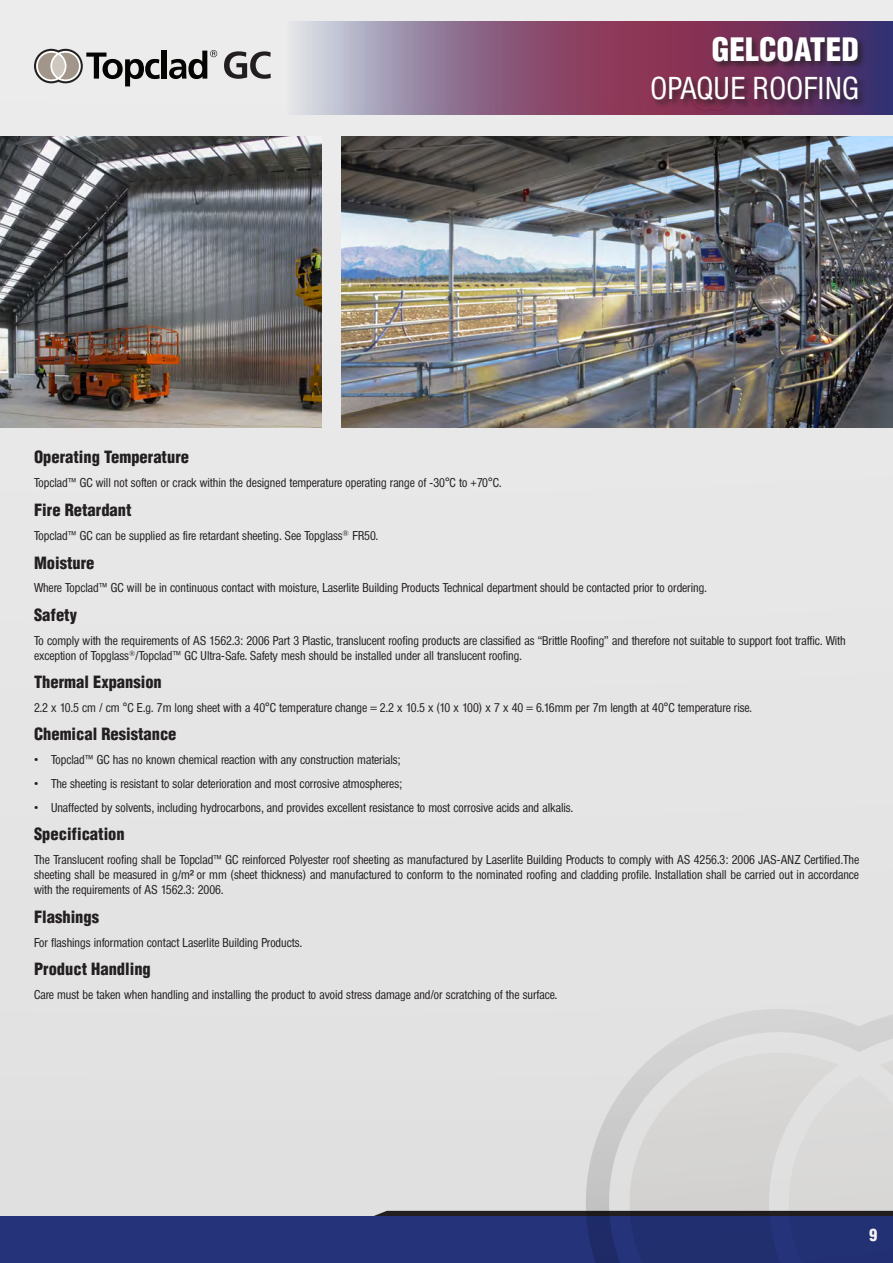
<style>
.page{position:relative;width:893px;height:1263px;background:#e5e5e5}
.page>*{position:absolute;margin:0;border:0;box-sizing:border-box;transform-origin:0 0}
.t1{font:300 31.5px/37.8px "Helvetica Con BQ";letter-spacing:.02em;color:#fff;text-align:right}
.t2{font:900 condensed 16.5px "Helvetica";color:#231f20}
.t3{font:900 condensed 16.5px "Helvetica";color:#fff}
.t4{font:300 12.75px/15.3px "Helvetica Con BQ";color:#231f20}
.s1{font-family:"Helvetica";font-weight:900;font-stretch:condensed}
</style>
<div class="page">
<div style="left:0;top:1217px;width:893px;height:46px;background:#24337a"></div>
<svg style="left:729px;top:21px;width:164px;height:94px;background:#4d3067"></svg>
<svg style="left:305px;top:21px;width:424px;height:94px;background:#986f8b"></svg>
<svg style="left:689px;top:1009px;width:204px;height:23px;fill:#d5d5d5"></svg>
<svg style="left:657px;top:1032px;width:236px;height:21px"></svg>
<svg style="left:364px;top:1053px;width:529px;height:210px"></svg>
<div style="left:162px;top:51px;width:5px;height:28px;background:#040503"></div>
<svg style="left:169px;top:50px;width:48px;height:29px"></svg>
<svg style="left:34px;top:49px;width:126px;height:37px"></svg>
<svg style="left:224px;top:51px;width:47px;height:28px"></svg>
<div style="left:651px;top:36px;width:215px;height:72px;background:#231f20;opacity:.75"></div>
<img style="left:0;top:136px;width:322px;height:291px">
<img style="left:341px;top:136px;width:552px;height:291px">
<p class="t1" style="left:651px;top:33px;width:210px"><span class="s1">GELCOATED<br></span>OPAQUE ROOFING</p>
<p class="t2" style="left:34px;top:447px;width:157px">Operating Temperature</p>
<p class="t4" style="left:34px;top:476px;width:469px">Topclad™ GC will not soften or crack within the designed temperature operating range of -30°C to +70°C.</p>
<p class="t2" style="left:34px;top:499px;width:99px">Fire Retardant</p>
<p class="t4" style="left:34px;top:529px;width:346px">Topclad™ GC can be supplied as fire retardant sheeting. See Topglass<sup>®</sup> FR50.</p>
<p class="t2" style="left:34px;top:552px;width:62px">Moisture</p>
<p class="t4" style="left:34px;top:581px;width:674px">Where Topclad™ GC will be in continuous contact with moisture, Laserlite Building Products Technical department should be contacted prior to ordering.</p>
<p class="t2" style="left:34px;top:604px;width:45px">Safety</p>
<p class="t4" style="left:34px;top:633px;width:813px">To comply with the requirements of AS 1562.3: 2006 Part 3 Plastic, translucent roofing products are classified as “Brittle Roofing” and therefore not suitable to support foot traffic. With exception of Topglass<sup>®</sup>/Topclad™ GC Ultra-Safe. Safety mesh should be installed under all translucent roofing.</p>
<p class="t2" style="left:34px;top:672px;width:129px">Thermal Expansion</p>
<p class="t4" style="left:34px;top:700px;width:719px">2.2 x 10.5 cm / cm °C E.g. 7m long sheet with a 40°C temperature change = 2.2 x 10.5 x (10 x 100) x 7 x 40 = 6.16mm per 7m length at 40°C temperature rise.</p>
<p class="t2" style="left:34px;top:724px;width:144px">Chemical Resistance</p>
<p class="t4" style="left:34px;top:752px;width:368px">• Topclad™ GC has no known chemical reaction with any construction materials;</p>
<p class="t4" style="left:34px;top:776px;width:370px">• The sheeting is resistant to solar deterioration and most corrosive atmospheres;</p>
<p class="t4" style="left:34px;top:800px;width:541px">• Unaffected by solvents, including hydrocarbons, and provides excellent resistance to most corrosive acids and alkalis.</p>
<p class="t2" style="left:34px;top:823px;width:92px">Specification</p>
<p class="t4" style="left:34px;top:852px;width:826px;text-align:justify">The Translucent roofing shall be Topclad™ GC reinforced Polyester roof sheeting as manufactured by Laserlite Building Products to comply with AS 4256.3: 2006 JAS-ANZ Certified.The sheeting shall be measured in g/m² or mm (sheet thickness) and manufactured to conform to the nominated roofing and cladding profile. Installation shall be carried out in accordance with the requirements of AS 1562.3: 2006.</p>
<p class="t2" style="left:34px;top:906px;width:67px">Flashings</p>
<p class="t4" style="left:34px;top:935px;width:270px">For flashings information contact Laserlite Building Products.</p>
<p class="t2" style="left:34px;top:958px;width:118px">Product Handling</p>
<p class="t4" style="left:34px;top:987px;width:525px">Care must be taken when handling and installing the product to avoid stress damage and/or scratching of the surface.</p>
<p class="t3" style="left:869px;top:1225px;width:10px">9</p>
</div>
